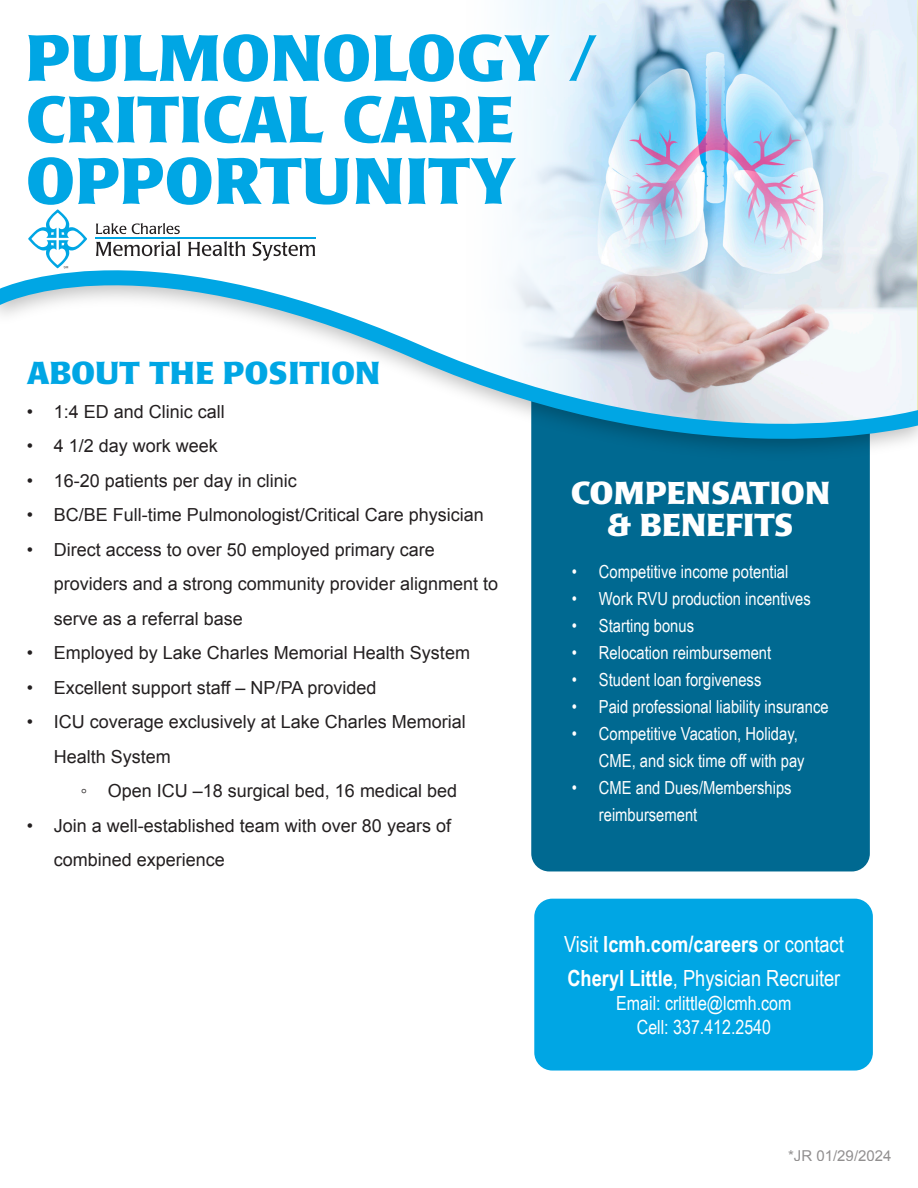
<style>
.page{position:relative;width:918px;height:1188px;background:#fff}
.page>*{position:absolute;margin:0;border:0;box-sizing:border-box;transform-origin:0 0}
.t1{font:700 64.65px/61.5px "Poppl Laudatio";letter-spacing:.02em;color:#00a6e4}
.t2{font:700 31.35px/31.5px "Poppl Laudatio";letter-spacing:.02em;color:#fff;text-align:center}
.t3{font:700 31.35px "Poppl Laudatio";letter-spacing:.02em;color:#00a6e4}
.t4{font:22.2px/33.5px "Arial Narrow";color:#fff}
.t5{font:19.5px/24px "Arial Narrow";color:#fff;text-align:center}
.t6{font:18px/34.5px "Arial";color:#231f20}
.t7{font:18px/27px "Arial Narrow";color:#fff}
.t8{font:15px "Arial";color:#231f20}
.s1{font-weight:700}
</style>
<div class="page">
<div style="left:531px;top:356px;width:339px;height:515px;background:#006991;border-radius:18px"></div>
<img style="left:601px;top:0;width:316px;height:226px">
<img style="left:514px;top:8px;width:120px;height:218px">
<svg style="left:46px;top:209px;width:24px;height:17px"></svg>
<svg style="left:96px;top:223px;width:29px;height:3px"></svg>
<svg style="left:132px;top:223px;width:47px;height:3px"></svg>
<svg style="left:0;top:226px;width:918px;height:271px"></svg>
<div style="left:534px;top:899px;width:339px;height:172px;background:#00a6e4;border-radius:18px"></div>
<h1 class="t1" style="left:26px;top:29px;width:572px">PULMONOLOGY /<br>CRITICAL CARE<br>OPPORTUNITY</h1>
<h2 class="t3" style="left:27px;top:355px;width:354px">ABOUT THE POSITION</h2>
<p class="t6" style="left:27px;top:394px;width:200px">• 1:4 ED and Clinic call</p>
<p class="t6" style="left:27px;top:429px;width:193px">• 4 1/2 day work week</p>
<p class="t6" style="left:27px;top:463px;width:272px">• 16-20 patients per day in clinic</p>
<p class="t6" style="left:27px;top:498px;width:459px">• BC/BE Full-time Pulmonologist/Critical Care physician</p>
<p class="t6" style="left:54px;top:532px;width:446px;text-indent:-27px">• Direct access to over 50 employed primary care providers and a strong community provider alignment to serve as a referral base</p>
<p class="t6" style="left:27px;top:636px;width:445px">• Employed by Lake Charles Memorial Health System</p>
<p class="t6" style="left:27px;top:670px;width:351px">• Excellent support staff – NP/PA provided</p>
<p class="t6" style="left:54px;top:705px;width:414px;text-indent:-27px">• ICU coverage exclusively at Lake Charles Memorial<br>Health System</p>
<p class="t6" style="left:81px;top:774px;width:378px">◦ Open ICU –18 surgical bed, 16 medical bed</p>
<p class="t6" style="left:54px;top:808px;width:399px;text-indent:-27px">• Join a well-established team with over 80 years of combined experience</p>
<h2 class="t2" style="left:571px;top:478px;width:260px">COMPENSATION &amp; BENEFITS</h2>
<p class="t7" style="left:572px;top:558px;width:218px">• Competitive income potential</p>
<p class="t7" style="left:572px;top:585px;width:240px">• Work RVU production incentives</p>
<p class="t7" style="left:572px;top:612px;width:124px">• Starting bonus</p>
<p class="t7" style="left:572px;top:639px;width:201px">• Relocation reimbursement</p>
<p class="t7" style="left:572px;top:666px;width:191px">• Student loan forgiveness</p>
<p class="t7" style="left:572px;top:693px;width:258px">• Paid professional liability insurance</p>
<p class="t7" style="left:599px;top:720px;width:207px;text-indent:-27px">• Competitive Vacation, Holiday,<br>CME, and sick time off with pay</p>
<p class="t7" style="left:599px;top:774px;width:194px;text-indent:-27px">• CME and Dues/Memberships reimbursement</p>
<p class="t4" style="left:564px;top:927px;width:281px">Visit <span class="s1">lcmh.com/careers</span> or contact<br><span class="s1">Cheryl Little</span>, Physician Recruiter</p>
<p class="t5" style="left:616px;top:990px;width:177px">Email: crlittle@lcmh.com<br>Cell: 337.412.2540</p>
<p class="t8" style="left:788px;top:1146px;width:105px">*JR 01/29/2024</p>
</div>
